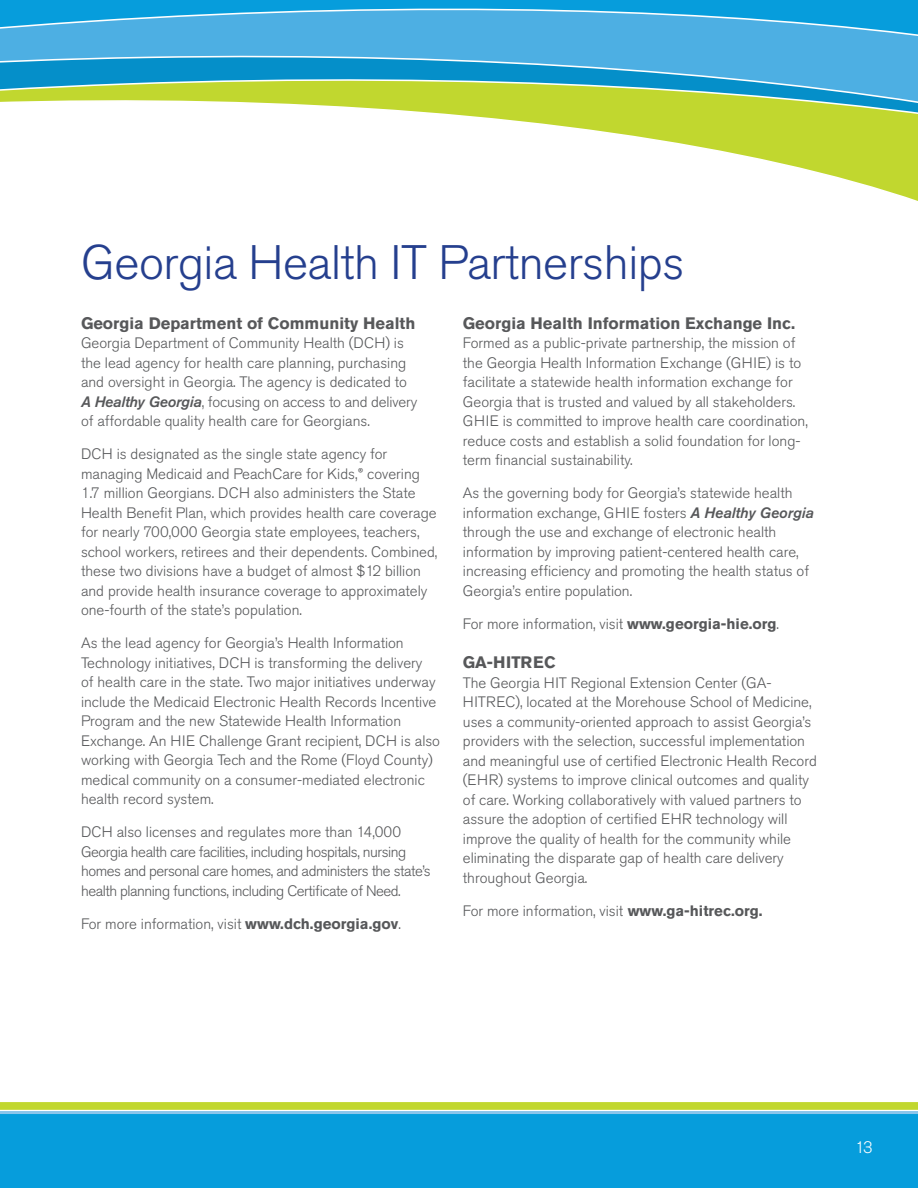
<style>
.page{position:relative;width:918px;height:1188px;background:#fff}
.page>*{position:absolute;margin:0;border:0;box-sizing:border-box;transform-origin:0 0}
.t1{font:300 48px "Akzidenz Grotesk Pro";letter-spacing:-.01em;color:#253f8e}
.name{font:700 16.5px "Akzidenz Grotesk Pro";color:#57585a}
.t2{font:300 16.5px "Akzidenz Grotesk Pro";color:#fff}
.text{font:300 15px/19.5px "Akzidenz Grotesk Pro";color:#57585a}
.text-2{font:300 15px/19.5px "Akzidenz Grotesk Pro";letter-spacing:-.03em;color:#57585a}
.s1{font-weight:500;font-style:italic}
.s2{font-family:"Hypatia Sans Pro";font-weight:600}
.s3{font-weight:700}
</style>
<div class="page">
<svg style="left:0;top:0;width:918px;height:46px;background:#3aabe1"></svg>
<svg style="left:0;top:46px;width:918px;height:13px;background:#52b1e3"></svg>
<svg style="left:0;top:59px;width:918px;height:25px;background:#30a1ce"></svg>
<svg style="left:0;top:84px;width:918px;height:117px"></svg>
<svg style="left:0;top:1102px;width:918px;height:8px;background:#c2d835"></svg>
<div style="left:0;top:1111px;width:918px;height:77px;background:#069ddc"></div>
<p class="t1" style="left:81px;top:231px;width:605px">Georgia Health IT Partnerships</p>
<p class="name" style="left:81px;top:312px;width:336px">Georgia Department of Community Health</p>
<p class="text" style="left:81px;top:333px;width:338px">Georgia Department of Community Health (DCH) is the lead agency for health care planning, purchasing and oversight in Georgia. The agency is dedicated to <span class="s1">A Healthy Georgia</span>, focusing on access to and delivery of affordable quality health care for Georgians.</p>
<p class="text" style="left:81px;top:444px;width:358px">DCH is designated as the single state agency for managing Medicaid and PeachCare for Kids,<span class="s2">®</span> covering 1.7 million Georgians. DCH also administers the State Health Benefit Plan, which provides health care coverage for nearly 700,000 Georgia state employees, teachers, school workers, retirees and their dependents. Combined, these two divisions have a budget of almost $12 billion and provide health insurance coverage to approximately one-fourth of the state’s population.</p>
<p class="text" style="left:81px;top:633px;width:361px">As the lead agency for Georgia’s Health Information Technology initiatives, DCH is transforming the delivery<br>of health care in the state. Two major initiatives underway include the Medicaid Electronic Health Records Incentive Program and the new Statewide Health Information Exchange. An HIE Challenge Grant recipient, DCH is also working with Georgia Tech and the Rome (Floyd County) medical community on a consumer-mediated electronic health record system.</p>
<p class="text-2" style="left:81px;top:822px;width:351px">DCH also licenses and regulates more than 14,000<br>Georgia health care facilities, including hospitals, nursing homes and personal care homes, and administers the state’s health planning functions, including Certificate of Need.</p>
<p class="text" style="left:81px;top:914px;width:321px">For more information, visit <span class="s3">www.dch.georgia.gov</span>.</p>
<p class="name" style="left:463px;top:312px;width:334px">Georgia Health Information Exchange Inc.</p>
<p class="text" style="left:463px;top:333px;width:346px">Formed as a public-private partnership, the mission of the Georgia Health Information Exchange (GHIE) is to facilitate a statewide health information exchange for Georgia that is trusted and valued by all stakeholders.<br>GHIE is committed to improve health care coordination, reduce costs and establish a solid foundation for long&shy;term financial sustainability.</p>
<p class="text" style="left:463px;top:483px;width:353px">As the governing body for Georgia’s statewide health information exchange, GHIE fosters <span class="s1">A Healthy Georgia </span>through the use and exchange of electronic health information by improving patient-centered health care, increasing efficiency and promoting the health status of Georgia’s entire population.</p>
<p class="text" style="left:463px;top:614px;width:318px">For more information, visit <span class="s3">www.georgia-hie.org</span>.</p>
<p class="name" style="left:463px;top:652px;width:94px">GA-HITREC</p>
<p class="text" style="left:463px;top:673px;width:356px">The Georgia HIT Regional Extension Center (GA-HITREC), located at the Morehouse School of Medicine, uses a community-oriented approach to assist Georgia’s providers with the selection, successful implementation and meaningful use of certified Electronic Health Record (EHR) systems to improve clinical outcomes and quality of care. Working collaboratively with valued partners to assure the adoption of certified EHR technology will improve the quality of health for the community while eliminating the disparate gap of health care delivery throughout Georgia.</p>
<p class="text" style="left:463px;top:901px;width:301px">For more information, visit <span class="s3">www.ga-hitrec.org.</span></p>
<p class="t2" style="left:855px;top:1136px;width:19px">13</p>
</div>
